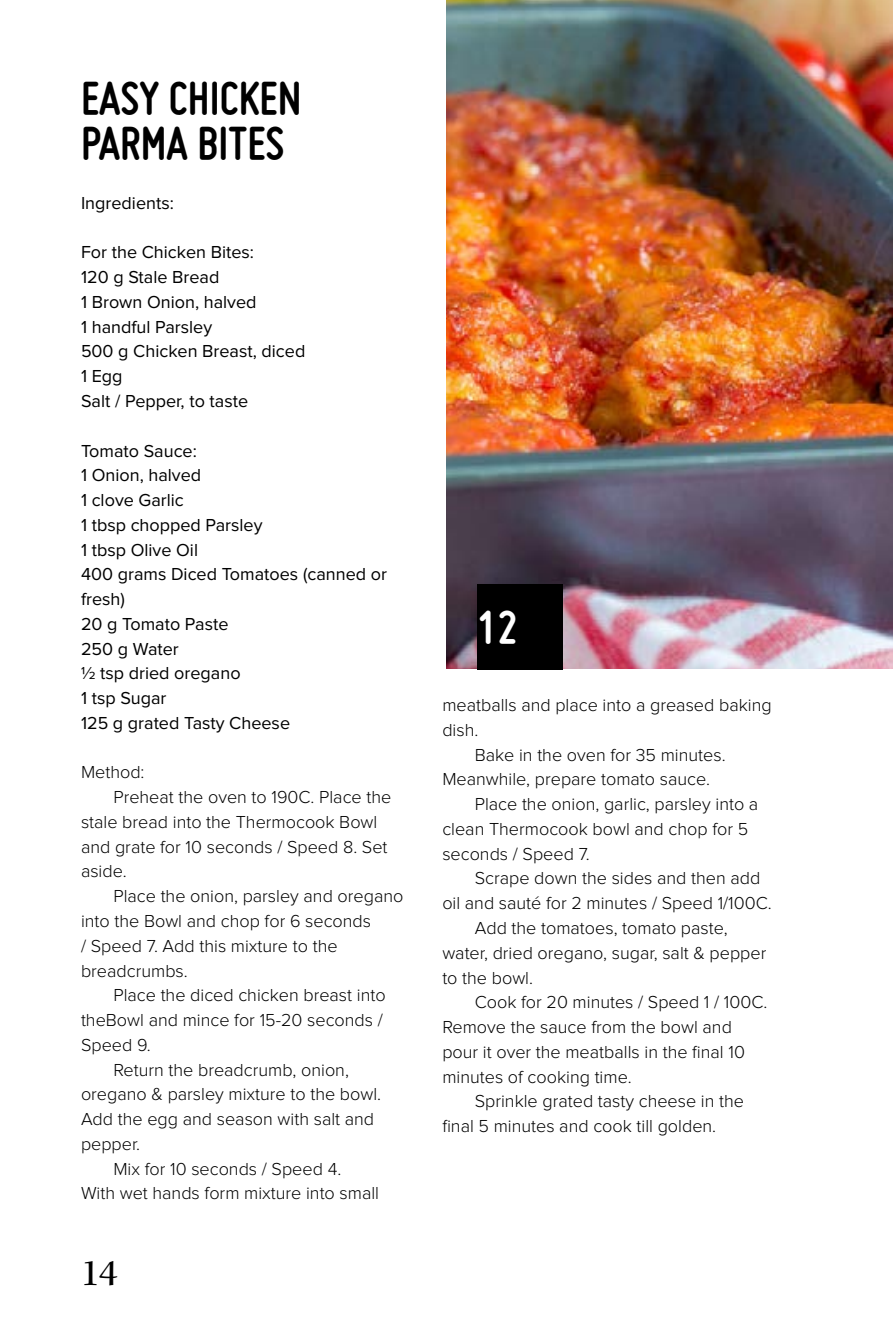
<style>
.page{position:relative;width:893px;height:1340px;background:#fff}
.page>*{position:absolute;margin:0;border:0;box-sizing:border-box;transform-origin:0 0}
.t1{font:700 49.5px/45px "Miso";color:#000}
.t2{font:700 49.5px "Miso";color:#fff}
.t3{font:38.25px "Kepler Std";color:#000}
.t4{font:300 18px "Proxima Nova";color:#000}
.t5{font:18px/24.8px "Proxima Nova";color:#000}
</style>
<div class="page">
<img style="left:446px;top:0;width:447px;height:668px">
<div style="left:477px;top:584px;width:85px;height:85px;background:#000"></div>
<h1 class="t1" style="left:81px;top:75px;width:127px">EASY CHICKEN<br>PARMA</h1>
<h1 class="t1" style="left:197px;top:120px;width:38px">BITES</h1>
<p class="t5" style="left:81px;top:191px;width:94px">Ingredients:</p>
<p class="t5" style="left:81px;top:240px;width:226px">For the Chicken Bites:<br>120 g Stale Bread<br>1 Brown Onion, halved<br>1 handful Parsley<br>500 g Chicken Breast, diced<br>1 Egg<br>Salt / Pepper, to taste</p>
<p class="t5" style="left:81px;top:438px;width:308px">Tomato Sauce:<br>1 Onion, halved<br>1 clove Garlic<br>1 tbsp chopped Parsley<br>1 tbsp Olive Oil<br>400 grams Diced Tomatoes (canned or fresh)<br>20 g Tomato Paste<br>250 g Water<br>½ tsp dried oregano<br>1 tsp Sugar<br>125 g grated Tasty Cheese</p>
<p class="t4" style="left:81px;top:764px;width:65px">Method:</p>
<p class="t4" style="left:113px;top:789px;width:279px">Preheat the oven to 190C. Place the</p>
<p class="t4" style="left:81px;top:813px;width:298px">stale bread into the Thermocook Bowl</p>
<p class="t4" style="left:81px;top:838px;width:308px">and grate for 10 seconds / Speed 8. Set</p>
<p class="t4" style="left:81px;top:863px;width:47px">aside.</p>
<p class="t4" style="left:113px;top:888px;width:292px">Place the onion, parsley and oregano</p>
<p class="t4" style="left:81px;top:912px;width:292px">into the Bowl and chop for 6 seconds</p>
<p class="t4" style="left:81px;top:937px;width:258px">/ Speed 7. Add this mixture to the</p>
<p class="t4" style="left:81px;top:962px;width:108px">breadcrumbs.</p>
<p class="t4" style="left:113px;top:987px;width:274px">Place the diced chicken breast into</p>
<p class="t4" style="left:81px;top:1011px;width:303px">theBowl and mince for 15-20 seconds /</p>
<p class="t4" style="left:81px;top:1036px;width:71px">Speed 9.</p>
<p class="t4" style="left:113px;top:1061px;width:237px">Return the breadcrumb, onion,</p>
<p class="t4" style="left:81px;top:1086px;width:302px">oregano &amp; parsley mixture to the bowl.</p>
<p class="t4" style="left:81px;top:1110px;width:295px">Add the egg and season with salt and</p>
<p class="t4" style="left:81px;top:1135px;width:61px">pepper.</p>
<p class="t4" style="left:113px;top:1160px;width:229px">Mix for 10 seconds / Speed 4.</p>
<p class="t4" style="left:81px;top:1185px;width:300px">With wet hands form mixture into small</p>
<h2 class="t3" style="left:81px;top:1251px;width:38px">14</h2>
<h1 class="t2" style="left:477px;top:599px;width:43px">12</h1>
<p class="t4" style="left:442px;top:697px;width:331px">meatballs and place into a greased baking</p>
<p class="t4" style="left:442px;top:721px;width:38px">dish.</p>
<p class="t4" style="left:475px;top:746px;width:252px">Bake in the oven for 35 minutes.</p>
<p class="t4" style="left:442px;top:771px;width:269px">Meanwhile, prepare tomato sauce.</p>
<p class="t4" style="left:475px;top:796px;width:285px">Place the onion, garlic, parsley into a</p>
<p class="t4" style="left:442px;top:820px;width:307px">clean Thermocook bowl and chop for 5</p>
<p class="t4" style="left:442px;top:845px;width:149px">seconds / Speed 7.</p>
<p class="t4" style="left:475px;top:870px;width:287px">Scrape down the sides and then add</p>
<p class="t4" style="left:442px;top:895px;width:331px">oil and sauté for 2 minutes / Speed 1/100C.</p>
<p class="t4" style="left:475px;top:919px;width:254px">Add the tomatoes, tomato paste,</p>
<p class="t4" style="left:442px;top:944px;width:326px">water, dried oregano, sugar, salt &amp; pepper</p>
<p class="t4" style="left:442px;top:969px;width:92px">to the bowl.</p>
<p class="t4" style="left:475px;top:994px;width:294px">Cook for 20 minutes / Speed 1 / 100C.</p>
<p class="t4" style="left:442px;top:1018px;width:291px">Remove the sauce from the bowl and</p>
<p class="t4" style="left:442px;top:1043px;width:304px">pour it over the meatballs in the final 10</p>
<p class="t4" style="left:442px;top:1068px;width:191px">minutes of cooking time.</p>
<p class="t4" style="left:475px;top:1093px;width:271px">Sprinkle grated tasty cheese in the</p>
<p class="t4" style="left:442px;top:1117px;width:275px">final 5 minutes and cook till golden.</p>
</div>
